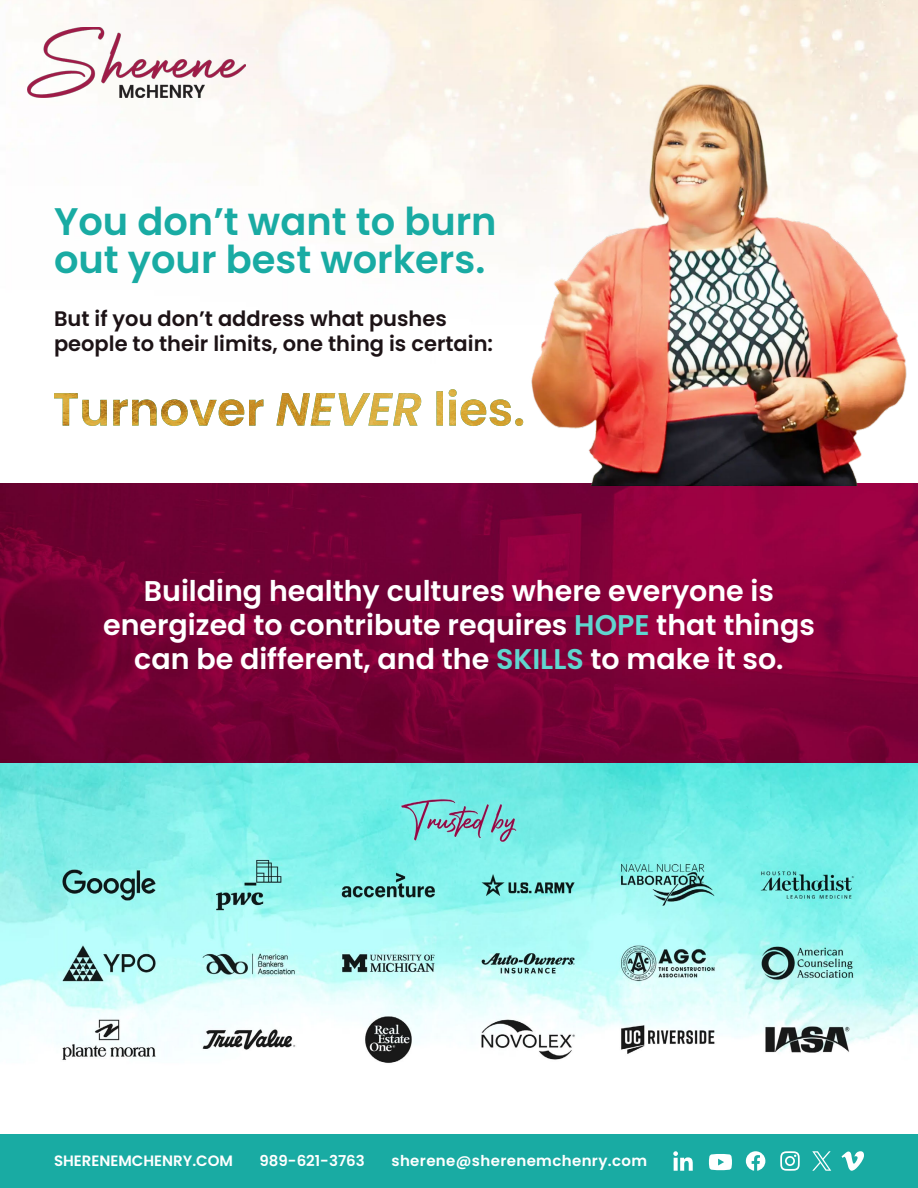
<style>
.page{position:relative;width:918px;height:1188px;background:#fff}
.page>*{position:absolute;margin:0;border:0;box-sizing:border-box;transform-origin:0 0}
.t1{font:600 38.4px/38.4px "Poppins";color:#19aba3}
.t2{font:600 28.5px/34.2px "Poppins";color:#fff;text-align:center}
.t3{font:600 21px/25.2px "Poppins";color:#1d1316}
.t4{font:600 15px "Poppins";color:#fff}
.t5{font:600 15px "Poppins";letter-spacing:.025em;color:#fff}
.s1{color:#60d6cf}
</style>
<div class="page">
<img style="left:0;top:762px;width:918px;height:301px">
<img style="left:0;top:484px;width:918px;height:278px">
<img style="left:54px;top:389px;width:457px;height:37px">
<img style="left:27px;top:27px;width:219px;height:71px">
<img style="left:515px;top:80px;width:403px;height:405px">
<div style="left:0;top:1134px;width:918px;height:54px;background:#19aba3"></div>
<svg style="left:842px;top:1151px;width:22px;height:20px"></svg>
<svg style="left:812px;top:1151px;width:19px;height:20px"></svg>
<svg style="left:780px;top:1151px;width:20px;height:20px"></svg>
<svg style="left:746px;top:1151px;width:19px;height:20px"></svg>
<svg style="left:709px;top:1154px;width:23px;height:16px"></svg>
<svg style="left:673px;top:1151px;width:20px;height:20px"></svg>
<h1 class="t1" style="left:54px;top:203px;width:444px">You don’t want to burn out your best workers.</h1>
<p class="t3" style="left:54px;top:306px;width:441px">But if you don’t address what pushes people to their limits, one thing is certain:</p>
<p class="t2" style="left:103px;top:574px;width:713px">Building healthy cultures where everyone is energized to contribute requires <span class="s1">HOPE</span> that things can be different, and the <span class="s1">SKILLS</span> to make it so.</p>
<p class="t4" style="left:54px;top:1152px;width:181px">SHERENEMCHENRY.COM</p>
<p class="t4" style="left:260px;top:1152px;width:107px">989-621-3763</p>
<p class="t5" style="left:392px;top:1152px;width:257px">sherene@sherenemchenry.com</p>
</div>
